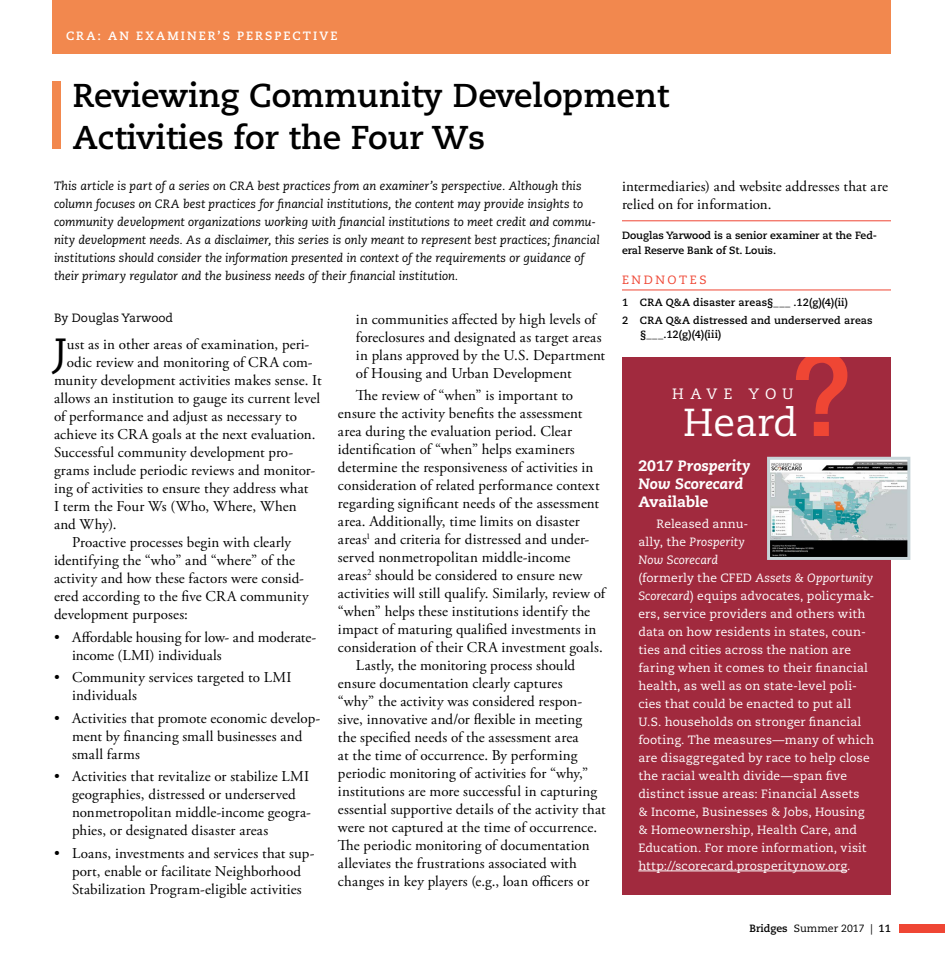
<style>
.page{position:relative;width:945px;height:972px;background:#fff}
.page>*{position:absolute;margin:0;border:0;box-sizing:border-box;transform-origin:0 0}
.t1{font:500 115.65px "Helvetica Neue LT Std";color:#ef4634}
.drop_cap{font:40.65px "Caecilia LT Std";color:#000}
.headline{font:39px "Caecilia LT Std";color:#fff}
.t2{font:36.15px "Caecilia LT Std";color:#fff}
.headline_-_interior{font:700 33px/42px "Caecilia LT Std";color:#000}
.body_copy{font:15px/18px "Adobe Garamond Pro";letter-spacing:.01em;color:#000}
.drop_cap-2{font:15px "Adobe Garamond Pro";letter-spacing:.01em;color:#000}
.body_copy-2{font:15px/18px "Adobe Garamond Pro";letter-spacing:-.01em;color:#000}
.sidebar_subheadline{font:italic 800 15px/18px "Caecilia LT Std";color:#fff}
.sidebar_body_copy{font:15px "Caecilia LT Std";letter-spacing:.39em;color:#fff}
.sidebar_body_copy-2{font:12px/18px "Caecilia LT Std";letter-spacing:.01em;color:#fff}
.sidebar_body_copy-3{font:italic 12px/18px "Caecilia LT Std";color:#000}
.pretitle{font:700 12px "Caecilia LT Std";letter-spacing:.17em;color:#fff}
.author_byline{font:12px "Caecilia LT Std";color:#000}
.endnotes_head{font:12px "Caecilia LT Std";letter-spacing:.22em;color:#ef4634}
.endnotes{font:700 10.5px/13.5px "Caecilia LT Std";letter-spacing:.015em;color:#000}
.author_credit{font:700 10.5px/15px "Caecilia LT Std";letter-spacing:-.005em;color:#000}
.t3{font:10.5px "Caecilia LT Std";color:#000}
.s1{font-style:normal}
.s2{font-style:italic}
.s3{font-weight:700}
</style>
<div class="page">
<div style="left:622px;top:357px;width:269px;height:537px;background:#a12a3e"></div>
<hr style="left:638px;top:871px;width:209px;height:1px;background:#fff">
<hr style="left:622px;top:220px;width:269px;height:1px;background:#ef4634">
<hr style="left:622px;top:290px;width:269px;height:1px;background:#ef4634">
<svg style="left:767px;top:456px;width:144px;height:104px;background:#9facad"></svg>
<div style="left:53px;top:81px;width:8px;height:68px;background:#f2884e"></div>
<div style="left:52px;top:0;width:839px;height:53px;background:#f2884e"></div>
<div style="left:899px;top:924px;width:46px;height:8px;background:#ef4634"></div>
<p class="pretitle" style="left:66px;top:29px;width:273px">CRA: AN EXAMINER’S PERSPECTIVE</p>
<p class="headline_-_interior" style="left:73px;top:75px;width:598px">Reviewing Community Development<br>Activities for the Four Ws</p>
<p class="sidebar_body_copy-3" style="left:54px;top:177px;width:547px">This article is part of a series on CRA best practices from an examiner’s perspective. Although this column focuses on CRA best practices for financial institutions, the content may provide insights to community development organizations working with financial institutions to meet credit and commu&shy;nity development needs. As a disclaimer, this series is only meant to represent best practices; financial institutions should consider the information presented in context of the requirements or guidance of their primary regulator and the business needs of their financial institution.</p>
<p class="body_copy" style="left:622px;top:178px;width:268px">intermediaries) and website addresses that are relied on for information.</p>
<p class="author_credit" style="left:622px;top:228px;width:257px">Douglas Yarwood is a senior examiner at the Fed&shy;eral Reserve Bank of St. Louis.</p>
<p class="endnotes_head" style="left:622px;top:272px;width:86px">ENDNOTES</p>
<p class="endnotes" style="left:622px;top:296px;width:227px">1 CRA Q&amp;A disaster areas§___ .12(g)(4)(ii)</p>
<p class="endnotes" style="left:640px;top:314px;width:234px;text-indent:-18px">2 CRA Q&amp;A distressed and underserved areas §___.12(g)(4)(iii)</p>
<p class="author_byline" style="left:54px;top:311px;width:121px">By Douglas Yarwood</p>
<p class="drop_cap" style="left:54px;top:329px;width:14px">J</p>
<p class="drop_cap-2" style="left:67px;top:335px;width:244px">ust as in other areas of examination, peri-</p>
<p class="body_copy" style="left:356px;top:311px;width:251px">in communities affected by high levels of foreclosures and designated as target areas in plans approved by the U.S. Department of Housing and Urban Development</p>
<p class="body_copy" style="left:338px;top:387px;width:269px;text-indent:18px">The review of “when” is important to ensure the activity benefits the assessment area during the evaluation period. Clear identification of “when” helps examiners determine the responsiveness of activities in consideration of related performance context regarding significant needs of the assessment area. Additionally, time limits on disaster areas<sup>1</sup> and criteria for distressed and under&shy;served nonmetropolitan middle-income areas<sup>2</sup> should be considered to ensure new activities will still qualify. Similarly, review of “when” helps these institutions identify the impact of maturing qualified investments in consideration of their CRA investment goals.</p>
<p class="body_copy" style="left:338px;top:657px;width:269px;text-indent:18px">Lastly, the monitoring process should ensure documentation clearly captures<br>“why” the activity was considered respon&shy;sive, innovative and/or flexible in meeting<br>the specified needs of the assessment area<br>at the time of occurrence. By performing periodic monitoring of activities for “why,” institutions are more successful in capturing essential supportive details of the activity that were not captured at the time of occurrence.<br>The periodic monitoring of documentation alleviates the frustrations associated with changes in key players (e.g., loan officers or</p>
<p class="t1" style="left:790px;top:326px;width:64px">?</p>
<p class="drop_cap-2" style="left:67px;top:353px;width:247px">odic review and monitoring of CRA com-</p>
<p class="drop_cap-2" style="left:54px;top:371px;width:269px">munity development activities makes sense. It</p>
<p class="drop_cap-2" style="left:54px;top:389px;width:268px">allows an institution to gauge its current level</p>
<p class="drop_cap-2" style="left:54px;top:407px;width:245px">of performance and adjust as necessary to</p>
<p class="drop_cap-2" style="left:54px;top:425px;width:263px">achieve its CRA goals at the next evaluation.</p>
<p class="drop_cap-2" style="left:54px;top:443px;width:241px">Successful community development pro-</p>
<p class="drop_cap-2" style="left:54px;top:461px;width:263px">grams include periodic reviews and monitor-</p>
<p class="drop_cap-2" style="left:54px;top:479px;width:256px">ing of activities to ensure they address what</p>
<p class="drop_cap-2" style="left:54px;top:497px;width:244px">I term the Four Ws (Who, Where, When</p>
<p class="drop_cap-2" style="left:54px;top:515px;width:64px">and Why).</p>
<p class="body_copy" style="left:54px;top:534px;width:256px;text-indent:18px">Proactive processes begin with clearly identifying the “who” and “where” of the activity and how these factors were consid&shy;ered according to the five CRA community development purposes:</p>
<p class="body_copy-2" style="left:72px;top:628px;width:246px;text-indent:-18px">• Affordable housing for low- and moderate&shy;income (LMI) individuals</p>
<p class="body_copy" style="left:72px;top:669px;width:221px;text-indent:-18px">• Community services targeted to LMI individuals</p>
<p class="body_copy" style="left:72px;top:709px;width:250px;text-indent:-18px">• Activities that promote economic develop&shy;ment by financing small businesses and small farms</p>
<p class="body_copy" style="left:72px;top:768px;width:240px;text-indent:-18px">• Activities that revitalize or stabilize LMI geographies, distressed or underserved nonmetropolitan middle-income geogra&shy;phies, or designated disaster areas</p>
<p class="body_copy" style="left:54px;top:844px;width:262px;text-align:center">• Loans, investments and services that sup&shy;port, enable or facilitate Neighborhood<br>Stabilization Program-eligible activities</p>
<p class="sidebar_body_copy" style="left:672px;top:385px;width:123px">HAVE YOU</p>
<p class="t2" style="left:700px;top:389px;width:105px">Heard</p>
<p class="headline" style="left:683px;top:400px;width:116px">Heard</p>
<p class="sidebar_subheadline" style="left:638px;top:457px;width:113px"><span class="s1">2017</span> Prosperity<br>Now Scorecard<br><span class="s1">Available</span></p>
<p class="sidebar_body_copy-2" style="left:638px;top:515px;width:238px;text-indent:18px">Released annu-<br>ally, the <span class="s2">Prosperity<br>Now Scorecard<br></span>(formerly the CFED <span class="s2">Assets &amp; Opportunity Scorecard</span>) equips advocates, policymak&shy;ers, service providers and others with data on how residents in states, coun&shy;ties and cities across the nation are faring when it comes to their financial health, as well as on state-level poli&shy;cies that could be enacted to put all U.S. households on stronger financial footing. The measures—many of which are disaggregated by race to help close the racial wealth divide—span five distinct issue areas: Financial Assets<br>&amp; Income, Businesses &amp; Jobs, Housing &amp; Homeownership, Health Care, and Education. For more information, visit http://scorecard.prosperitynow.org.</p>
<p class="t3" style="left:749px;top:923px;width:143px"><span class="s3">Bridges</span> Summer 2017 | <span class="s3">11</span></p>
</div>
